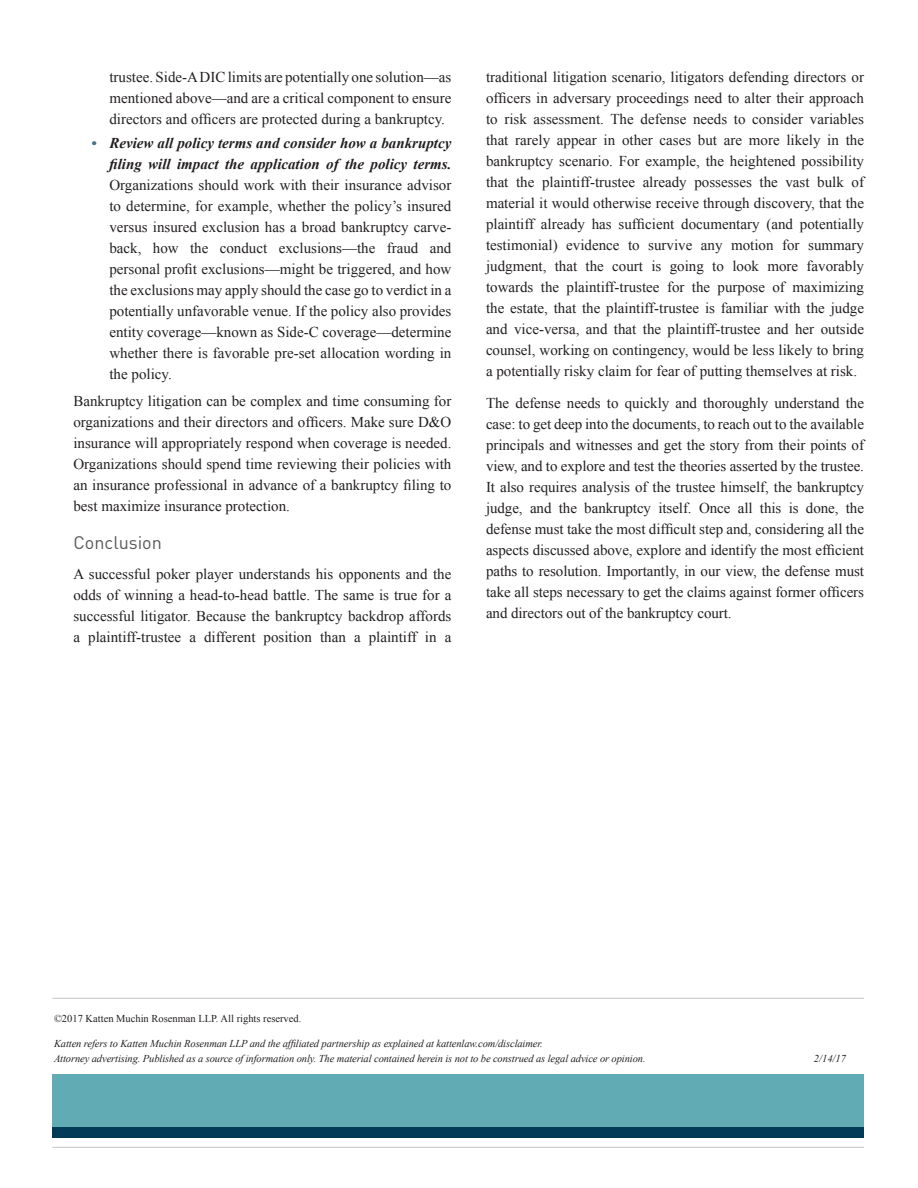
<style>
.page{position:relative;width:918px;height:1188px;background:#fff}
.page>*{position:absolute;margin:0;border:0;box-sizing:border-box;transform-origin:0 0}
.SubHeads{font:18px "DINOT";color:#57585a}
.t1{font:15px/21px "Times New Roman";color:#231f20;text-align:justify}
.t2{font:italic 10.5px/15px "Times New Roman";letter-spacing:-.01em;color:#231f20}
.t3{font:10.5px "Times New Roman";color:#231f20}
.s1{font-weight:700;font-style:italic;color:#456f82}
.s2{font-weight:700;font-style:italic}
</style>
<div class="page">
<hr style="left:52px;top:1147px;width:812px;height:1px;background:#a8a9ad">
<div style="left:52px;top:1126px;width:812px;height:12px;background:#023b58"></div>
<div style="left:52px;top:1074px;width:812px;height:52px;background:#61abb4"></div>
<hr style="left:52px;top:998px;width:812px;height:1px;background:#a8a9ad">
<p class="t1" style="left:109px;top:67px;width:344px">trustee. Side-A DIC limits are potentially one solution—as mentioned above—and are a critical component to ensure directors and officers are protected during a bankruptcy.</p>
<p class="t1" style="left:109px;top:133px;width:344px;text-indent:-18px"><span class="s1">•</span> <span class="s2">Review all policy terms and consider how a bankruptcy filing will impact the application of the policy terms.<br></span>Organizations should work with their insurance advisor to determine, for example, whether the policy’s insured versus insured exclusion has a broad bankruptcy carve&shy;back, how the conduct exclusions—the fraud and personal profit exclusions—might be triggered, and how the exclusions may apply should the case go to verdict in a potentially unfavorable venue. If the policy also provides entity coverage—known as Side-C coverage—determine whether there is favorable pre-set allocation wording in the policy.</p>
<p class="t1" style="left:73px;top:391px;width:380px">Bankruptcy litigation can be complex and time consuming for organizations and their directors and officers. Make sure D&amp;O insurance will appropriately respond when coverage is needed.<br>Organizations should spend time reviewing their policies with an insurance professional in advance of a bankruptcy filing to best maximize insurance protection.</p>
<p class="SubHeads" style="left:73px;top:530px;width:90px">Conclusion</p>
<p class="t1" style="left:73px;top:563px;width:380px">A successful poker player understands his opponents and the odds of winning a head-to-head battle. The same is true for a successful litigator. Because the bankruptcy backdrop affords a plaintiff-trustee a different position than a plaintiff in a</p>
<p class="t1" style="left:486px;top:67px;width:380px">traditional litigation scenario, litigators defending directors or officers in adversary proceedings need to alter their approach to risk assessment. The defense needs to consider variables that rarely appear in other cases but are more likely in the bankruptcy scenario. For example, the heightened possibility that the plaintiff-trustee already possesses the vast bulk of material it would otherwise receive through discovery, that the plaintiff already has sufficient documentary (and potentially testimonial) evidence to survive any motion for summary judgment, that the court is going to look more favorably towards the plaintiff-trustee for the purpose of maximizing the estate, that the plaintiff-trustee is familiar with the judge and vice-versa, and that the plaintiff-trustee and her outside counsel, working on contingency, would be less likely to bring a potentially risky claim for fear of putting themselves at risk.</p>
<p class="t1" style="left:486px;top:392px;width:380px">The defense needs to quickly and thoroughly understand the case: to get deep into the documents, to reach out to the available principals and witnesses and get the story from their points of view, and to explore and test the theories asserted by the trustee.<br>It also requires analysis of the trustee himself, the bankruptcy judge, and the bankruptcy itself. Once all this is done, the defense must take the most difficult step and, considering all the aspects discussed above, explore and identify the most efficient paths to resolution. Importantly, in our view, the defense must take all steps necessary to get the claims against former officers and directors out of the bankruptcy court.</p>
<p class="t3" style="left:54px;top:1012px;width:249px">©2017 Katten Muchin Rosenman LLP. All rights reserved.</p>
<p class="t2" style="left:54px;top:1035px;width:593px">Katten refers to Katten Muchin Rosenman LLP and the affiliated partnership as explained at kattenlaw.com/disclaimer.<br>Attorney advertising. Published as a source of information only. The material contained herein is not to be construed as legal advice or opinion.</p>
<p class="t2" style="left:814px;top:1050px;width:34px">2/14/17</p>
</div>
